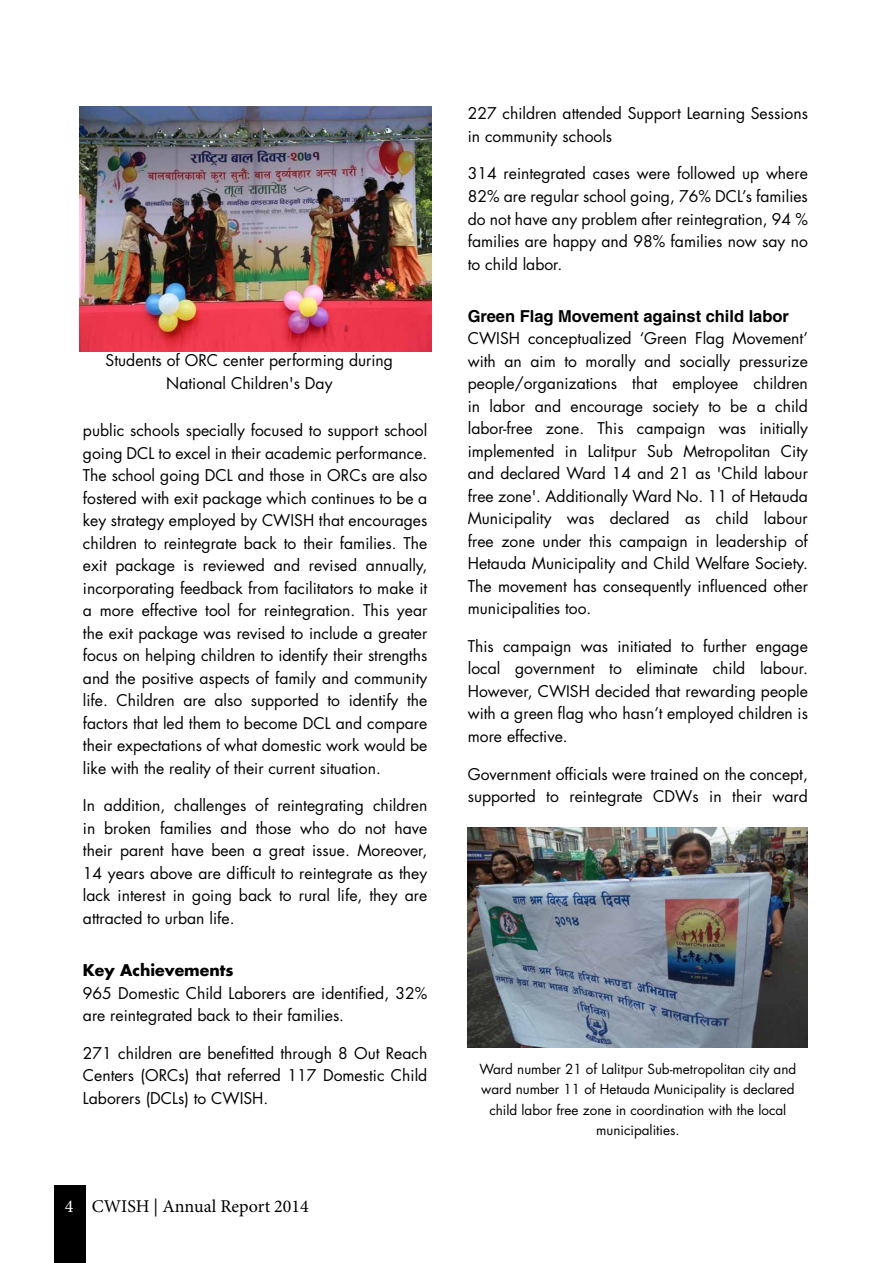
<style>
.page{position:relative;width:893px;height:1263px;background:#fff}
.page>*{position:absolute;margin:0;border:0;box-sizing:border-box;transform-origin:0 0}
.t1{font:18px "Minion Pro";color:#000}
.t2{font:700 16.5px "Helvetica LT Std";color:#000}
.t3{font:15.75px/22.5px "Futura Std";color:#000;text-align:justify}
.t4{font:700 15.75px "Futura Std";color:#000}
.t5{font:13.5px/20.2px "Futura Std";color:#000;text-align:center}
.s1{color:#fff}
</style>
<div class="page">
<div style="left:54px;top:1185px;width:31px;height:78px;background:#000"></div>
<img style="left:79px;top:106px;width:352px;height:245px">
<img style="left:468px;top:827px;width:340px;height:221px">
<p class="t3" style="left:106px;top:349px;width:289px;text-align:center">Students of ORC center performing during<br>National Children's Day</p>
<p class="t3" style="left:83px;top:419px;width:346px">public schools specially focused to support school going DCL to excel in their academic performance.<br>The school going DCL and those in ORCs are also fostered with exit package which continues to be a key strategy employed by CWISH that encourages children to reintegrate back to their families. The exit package is reviewed and revised annually, incorporating feedback from facilitators to make it a more effective tool for reintegration. This year the exit package was revised to include a greater focus on helping children to identify their strengths and the positive aspects of family and community life. Children are also supported to identify the factors that led them to become DCL and compare their expectations of what domestic work would be like with the reality of their current situation.</p>
<p class="t3" style="left:83px;top:794px;width:346px">In addition, challenges of reintegrating children in broken families and those who do not have their parent have been a great issue. Moreover, 14 years above are difficult to reintegrate as they lack interest in going back to rural life, they are attracted to urban life.</p>
<p class="t4" style="left:83px;top:960px;width:152px">Key Achievements</p>
<p class="t3" style="left:83px;top:982px;width:346px">965 Domestic Child Laborers are identified, 32% are reintegrated back to their families.</p>
<p class="t3" style="left:83px;top:1042px;width:346px">271 children are benefitted through 8 Out Reach Centers (ORCs) that referred 117 Domestic Child Laborers (DCLs) to CWISH.</p>
<p class="t1" style="left:65px;top:1194px;width:245px"><span class="s1">4</span> CWISH | Annual Report 2014</p>
<p class="t3" style="left:468px;top:103px;width:342px">227 children attended Support Learning Sessions in community schools</p>
<p class="t3" style="left:468px;top:163px;width:342px">314 reintegrated cases were followed up where 82% are regular school going, 76% DCL’s families do not have any problem after reintegration, 94 % families are happy and 98% families now say no to child labor.</p>
<p class="t2" style="left:468px;top:306px;width:323px">Green Flag Movement against child labor</p>
<p class="t3" style="left:468px;top:327px;width:342px">CWISH conceptualized ‘Green Flag Movement’ with an aim to morally and socially pressurize people/organizations that employee children in labor and encourage society to be a child labor-free zone. This campaign was initially implemented in Lalitpur Sub Metropolitan City and declared Ward 14 and 21 as 'Child labour free zone'. Additionally Ward No. 11 of Hetauda Municipality was declared as child labour free zone under this campaign in leadership of Hetauda Municipality and Child Welfare Society.<br>The movement has consequently influenced other municipalities too.</p>
<p class="t3" style="left:468px;top:635px;width:342px">This campaign was initiated to further engage local government to eliminate child labour.<br>However, CWISH decided that rewarding people with a green flag who hasn’t employed children is more effective.</p>
<p class="t3" style="left:468px;top:763px;width:342px">Government officials were trained on the concept, supported to reintegrate CDWs in their ward</p>
<p class="t5" style="left:479px;top:1059px;width:318px">Ward number 21 of Lalitpur Sub-metropolitan city and ward number 11 of Hetauda Municipality is declared child labor free zone in coordination with the local municipalities.</p>
</div>
